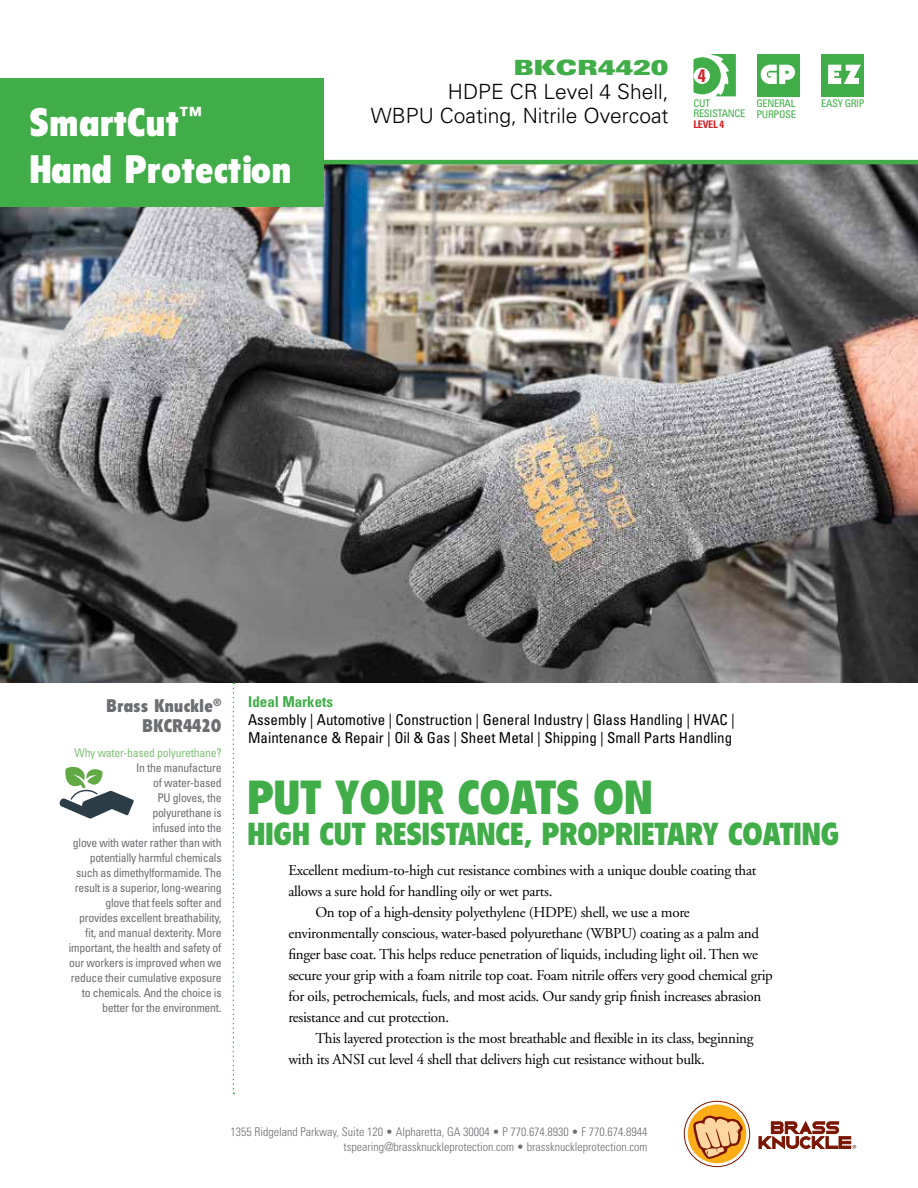
<style>
.page{position:relative;width:918px;height:1188px;background:#fff}
.page>*{position:absolute;margin:0;border:0;box-sizing:border-box;transform-origin:0 0}
.t1{font:900 condensed 46.95px "Flyer";color:#41ad49}
.t2{font:900 condensed 39px/46.8px "Flyer";letter-spacing:.02em;color:#fff}
.t3{font:900 condensed 31.35px "Flyer";color:#41ad49}
.t4{font:300 21px/24px "Univers";color:#000;text-align:right}
.t5{font:900 expanded 21px "Univers";color:#41ad49}
.t6{font:900 condensed 18px/19.5px "Flyer";letter-spacing:.025em;color:#6d6e71;text-align:right}
.t7{font:700 condensed 18px "Univers";color:#d2232a}
.t8{font:15px "Adobe Garamond";letter-spacing:-.02em;color:#000}
.t9{font:condensed 15px/18px "Univers";color:#000}
.t10{font:700 condensed 15px "Univers";color:#41ad49}
.t11{font:condensed 12px/15px "Univers";letter-spacing:-.02em;color:#6d6e71;text-align:right}
.t12{font:300 condensed 12px/15px "Univers";color:#6d6e71;text-align:right}
.t13{font:condensed 12px "Univers";letter-spacing:-.02em;color:#82c078}
.t14{font:condensed 10.5px/10.5px "Univers";letter-spacing:-.03em;color:#41ad49}
.t15{font:700 condensed 10.5px "Univers";letter-spacing:-.03em;color:#d2232a}
</style>
<div class="page">
<img style="left:0;top:164px;width:918px;height:519px">
<svg style="left:233px;top:683px;width:1px;height:411px"></svg>
<svg style="left:693px;top:54px;width:43px;height:42px"></svg>
<div style="left:757px;top:54px;width:43px;height:42px;background:#41ad49"></div>
<svg style="left:761px;top:65px;width:34px;height:19px"></svg>
<div style="left:821px;top:54px;width:43px;height:42px;background:#41ad49"></div>
<svg style="left:828px;top:65px;width:33px;height:19px"></svg>
<svg style="left:59px;top:766px;width:75px;height:53px"></svg>
<div style="left:0;top:79px;width:324px;height:128px;background:#41ad49"></div>
<hr style="left:316px;top:160px;width:602px;height:4px;background:#41ad49">
<svg style="left:684px;top:1101px;width:66px;height:66px"></svg>
<div style="left:684px;top:1101px;width:66px;height:66px;border:1px solid #7a1502;border-radius:50%"></div>
<div style="left:688px;top:1105px;width:58px;height:58px;background:#fbad18;border-radius:50%"></div>
<svg style="left:693px;top:1105px;width:51px;height:55px"></svg>
<svg style="left:759px;top:1122px;width:97px;height:27px"></svg>
<h2 class="t2" style="left:29px;top:99px;width:263px">SmartCut<sup>™<br></sup>Hand Protection</h2>
<h3 class="t5" style="left:513px;top:55px;width:157px">BKCR4420</h3>
<h3 class="t4" style="left:371px;top:80px;width:299px">HDPE CR Level 4 Shell,<br>WBPU Coating, Nitrile Overcoat</h3>
<p class="t7" style="left:698px;top:65px;width:9px">4</p>
<p class="t14" style="left:693px;top:98px;width:53px">CUT<br>RESISTANCE</p>
<p class="t15" style="left:693px;top:117px;width:32px">LEVEL 4</p>
<p class="t14" style="left:756px;top:98px;width:41px">GENERAL<br>PURPOSE</p>
<p class="t14" style="left:821px;top:98px;width:45px">EASY GRIP</p>
<p class="t6" style="left:107px;top:696px;width:116px">Brass Knuckle<sup>®<br></sup>BKCR4420</p>
<p class="t13" style="left:74px;top:745px;width:149px">Why water-based polyurethane?</p>
<p class="t11" style="left:69px;top:760px;width:154px">In the manufacture<br>of water-based<br>PU gloves, the<br>polyurethane is<br>infused into the<br>glove with water rather than with potentially harmful chemicals such as dimethylformamide. The result is a superior, long-wearing glove that feels softer and provides excellent breathability, fit, and manual dexterity. More important, the health and safety of our workers is improved when we reduce their cumulative exposure to chemicals. And the choice is better for the environment.</p>
<p class="t10" style="left:248px;top:693px;width:86px">Ideal Markets</p>
<p class="t9" style="left:248px;top:711px;width:488px">Assembly | Automotive | Construction | General Industry | Glass Handling | HVAC |<br>Maintenance &amp; Repair | Oil &amp; Gas | Sheet Metal | Shipping | Small Parts Handling</p>
<h1 class="t1" style="left:248px;top:770px;width:407px">PUT YOUR COATS ON</h1>
<h3 class="t3" style="left:248px;top:816px;width:593px">HIGH CUT RESISTANCE, PROPRIETARY COATING</h3>
<p class="t8" style="left:288px;top:862px;width:470px">Excellent medium-to-high cut resistance combines with a unique double coating that</p>
<p class="t8" style="left:288px;top:883px;width:266px">allows a sure hold for handling oily or wet parts.</p>
<p class="t8" style="left:315px;top:904px;width:376px">On top of a high-density polyethylene (HDPE) shell, we use a more</p>
<p class="t8" style="left:288px;top:925px;width:472px">environmentally conscious, water-based polyurethane (WBPU) coating as a palm and</p>
<p class="t8" style="left:288px;top:946px;width:471px">finger base coat. This helps reduce penetration of liquids, including light oil. Then we</p>
<p class="t8" style="left:288px;top:967px;width:486px">secure your grip with a foam nitrile top coat. Foam nitrile offers very good chemical grip</p>
<p class="t8" style="left:288px;top:988px;width:474px">for oils, petrochemicals, fuels, and most acids. Our sandy grip finish increases abrasion</p>
<p class="t8" style="left:288px;top:1009px;width:162px">resistance and cut protection.</p>
<p class="t8" style="left:315px;top:1030px;width:440px">This layered protection is the most breathable and flexible in its class, beginning</p>
<p class="t8" style="left:288px;top:1051px;width:418px">with its ANSI cut level 4 shell that delivers high cut resistance without bulk.</p>
<p class="t12" style="left:231px;top:1124px;width:418px">1355 Ridgeland Parkway, Suite 120 • Alpharetta, GA 30004 • P 770.674.8930 • F 770.674.8944 tspearing@brassknuckleprotection.com • brassknuckleprotection.com</p>
</div>
